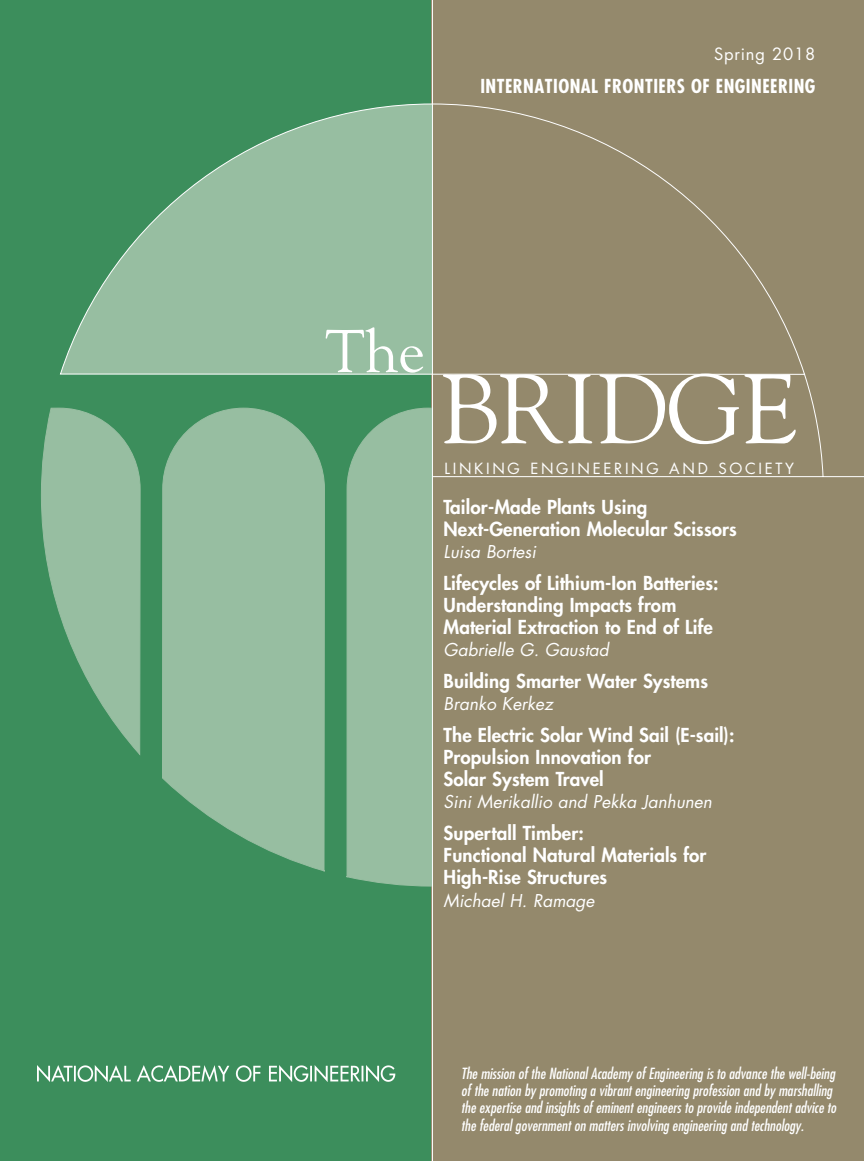
<style>
.page{position:relative;width:864px;height:1161px;background:#3c8e5c}
.page>*{position:absolute;margin:0;border:0;box-sizing:border-box;transform-origin:0 0}
.t1{font:97.5px "Goudy";color:#fff}
.t2{font:60px "Goudy";color:#fff}
.t3{font:800 18.75px/22.2px "Futura";letter-spacing:.005em;color:#fff}
.t4{font:700 condensed 18.75px "Futura";letter-spacing:.025em;color:#fff}
.t5{font:italic 17.25px "Futura";color:#fff}
.t6{font:16.5px "Futura";letter-spacing:.05em;color:#fff}
.t7{font:italic condensed 15px/17.2px "Futura";color:#fff}
.t8{font:15px "Futura";letter-spacing:.18em;color:#fff}
</style>
<div class="page">
<div style="left:432px;top:0;width:432px;height:1161px;background:#94896c"></div>
<div style="left:346px;top:478px;width:86px;height:409px;background:#97bea1"></div>
<svg style="left:162px;top:478px;width:163px;height:394px;background:#8db99a"></svg>
<svg style="left:41px;top:407px;width:100px;height:348px"></svg>
<hr style="left:432px;top:0;width:1px;height:1161px;background:#fff">
<svg style="left:59px;top:103px;width:805px;height:375px"></svg>
<img style="left:38px;top:1066px;width:358px;height:16px">
<p class="t6" style="left:714px;top:42px;width:103px">Spring 2018</p>
<p class="t4" style="left:480px;top:74px;width:337px">INTERNATIONAL FRONTIERS OF ENGINEERING</p>
<h2 class="t2" style="left:325px;top:314px;width:102px">The</h2>
<h1 class="t1" style="left:439px;top:349px;width:359px">BRIDGE</h1>
<p class="t8" style="left:444px;top:458px;width:351px">LINKING ENGINEERING AND SOCIETY</p>
<p class="t3" style="left:444px;top:495px;width:295px">Tailor-Made Plants Using<br>Next-Generation Molecular Scissors</p>
<p class="t5" style="left:444px;top:540px;width:94px">Luisa Bortesi</p>
<p class="t3" style="left:444px;top:571px;width:277px">Lifecycles of Lithium-Ion Batteries:<br>Understanding Impacts from<br>Material Extraction to End of Life</p>
<p class="t5" style="left:444px;top:638px;width:167px">Gabrielle G. Gaustad</p>
<p class="t3" style="left:444px;top:670px;width:266px">Building Smarter Water Systems</p>
<p class="t5" style="left:444px;top:692px;width:111px">Branko Kerkez</p>
<p class="t3" style="left:444px;top:724px;width:292px">The Electric Solar Wind Sail (E-sail):<br>Propulsion Innovation for<br>Solar System Travel</p>
<p class="t5" style="left:444px;top:790px;width:270px">Sini Merikallio and Pekka Janhunen</p>
<p class="t3" style="left:444px;top:822px;width:264px">Supertall Timber:<br>Functional Natural Materials for<br>High-Rise Structures</p>
<p class="t5" style="left:444px;top:888px;width:152px">Michael H. Ramage</p>
<p class="t7" style="left:461px;top:1064px;width:376px">The mission of the National Academy of Engineering is to advance the well-being of the nation by promoting a vibrant engineering profession and by marshalling the expertise and insights of eminent engineers to provide independent advice to the federal government on matters involving engineering and technology.</p>
</div>
